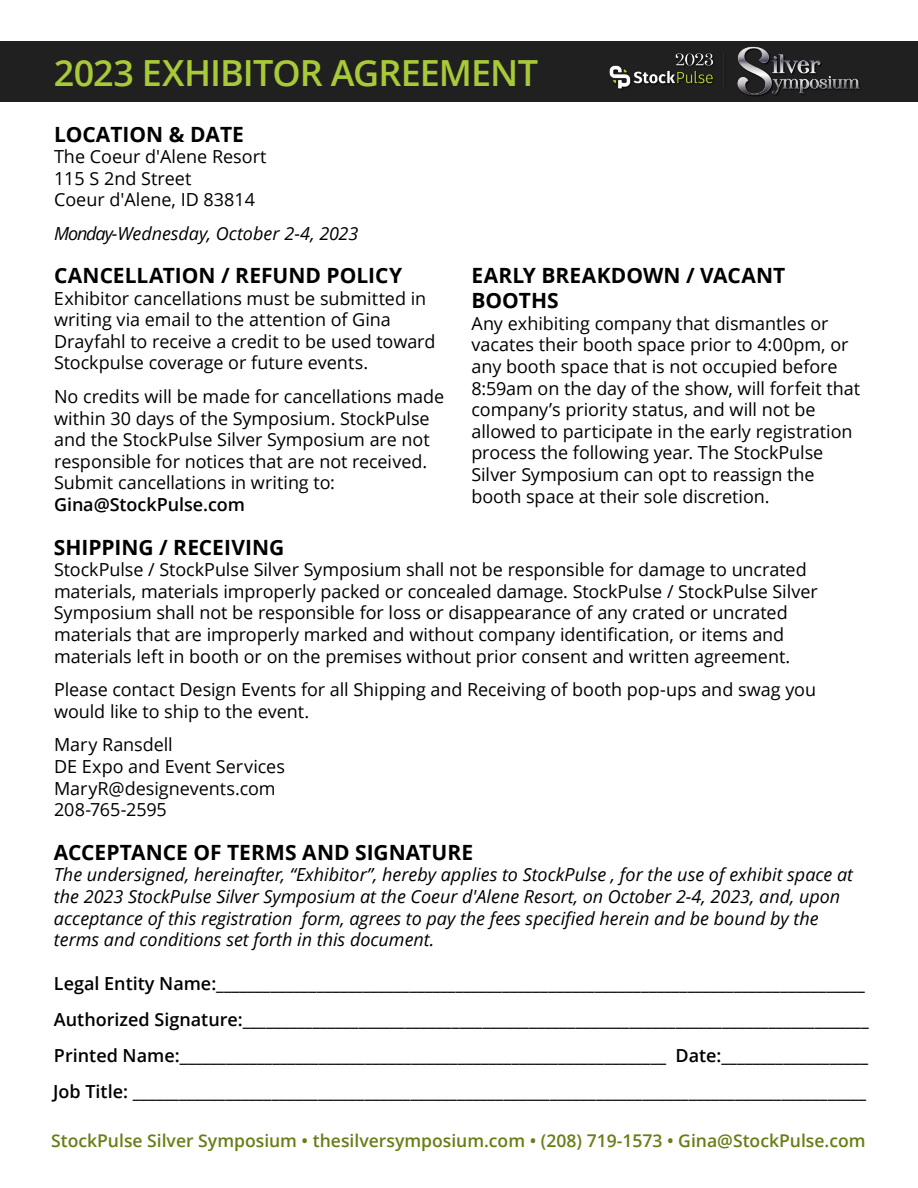
<style>
.page{position:relative;width:918px;height:1188px;background:#fff}
.page>*{position:absolute;margin:0;border:0;box-sizing:border-box;transform-origin:0 0}
.t1{font:600 36px "Open Sans";letter-spacing:-.025em;color:#a9ca38}
.t2{font:700 21px/25.2px "Open Sans";color:#000}
.t3{font:18px/21.6px "Open Sans";letter-spacing:-.005em;color:#000}
.t4{font:600 18px/36px "Open Sans";color:#000}
.t5{font:italic 18px/21.6px "Open Sans";color:#000}
.t6{font:600 17.55px "Open Sans";color:#677e16}
</style>
<div class="page">
<div style="left:0;top:41px;width:918px;height:60px;background:#202020"></div>
<img style="left:609px;top:46px;width:251px;height:50px">
<h1 class="t1" style="left:54px;top:48px;width:486px">2023 EXHIBITOR AGREEMENT</h1>
<p class="t2" style="left:54px;top:121px;width:191px">LOCATION &amp; DATE</p>
<p class="t3" style="left:54px;top:145px;width:214px">The Coeur d'Alene Resort<br>115 S 2nd Street<br>Coeur d'Alene, ID 83814</p>
<p class="t5" style="left:54px;top:222px;width:306px">Monday-Wednesday, October 2-4, 2023</p>
<p class="t2" style="left:54px;top:262px;width:350px">CANCELLATION / REFUND POLICY</p>
<p class="t3" style="left:54px;top:287px;width:383px">Exhibitor cancellations must be submitted in writing via email to the attention of Gina Drayfahl to receive a credit to be used toward Stockpulse coverage or future events.</p>
<p class="t3" style="left:54px;top:385px;width:392px">No credits will be made for cancellations made within 30 days of the Symposium. StockPulse and the StockPulse Silver Symposium are not responsible for notices that are not received.<br>Submit cancellations in writing to:</p>
<p class="t4" style="left:54px;top:486px;width:192px">Gina@StockPulse.com</p>
<p class="t2" style="left:54px;top:534px;width:232px">SHIPPING / RECEIVING</p>
<p class="t2" style="left:471px;top:262px;width:316px">EARLY BREAKDOWN / VACANT<br>BOOTHS</p>
<p class="t3" style="left:471px;top:312px;width:390px">Any exhibiting company that dismantles or vacates their booth space prior to 4:00pm, or any booth space that is not occupied before 8:59am on the day of the show, will forfeit that company’s priority status, and will not be allowed to participate in the early registration process the following year. The StockPulse Silver Symposium can opt to reassign the booth space at their sole discretion.</p>
<p class="t3" style="left:54px;top:558px;width:765px">StockPulse / StockPulse Silver Symposium shall not be responsible for damage to uncrated materials, materials improperly packed or concealed damage. StockPulse / StockPulse Silver Symposium shall not be responsible for loss or disappearance of any crated or uncrated materials that are improperly marked and without company identification, or items and materials left in booth or on the premises without prior consent and written agreement.</p>
<p class="t3" style="left:54px;top:678px;width:764px">Please contact Design Events for all Shipping and Receiving of booth pop-ups and swag you would like to ship to the event.</p>
<p class="t3" style="left:54px;top:734px;width:232px">Mary Ransdell<br>DE Expo and Event Services<br>MaryR@designevents.com<br>208-765-2595</p>
<p class="t2" style="left:54px;top:839px;width:421px">ACCEPTANCE OF TERMS AND SIGNATURE</p>
<p class="t5" style="left:54px;top:864px;width:801px">The undersigned, hereinafter, “Exhibitor”, hereby applies to StockPulse , for the use of exhibit space at the 2023 StockPulse Silver Symposium at the Coeur d'Alene Resort, on October 2-4, 2023, and, upon acceptance of this registration form, agrees to pay the fees specified herein and be bound by the terms and conditions set forth in this document.</p>
<p class="t4" style="left:53px;top:965px;width:817px">Legal Entity Name:____________________________________________________________________________________ Authorized Signature:_________________________________________________________________________________ Printed Name:_______________________________________________________________ Date:___________________ Job Title: _______________________________________________________________________________________________</p>
<p class="t6" style="left:51px;top:1129px;width:816px">StockPulse Silver Symposium • thesilversymposium.com • (208) 719-1573 • Gina@StockPulse.com</p>
</div>
